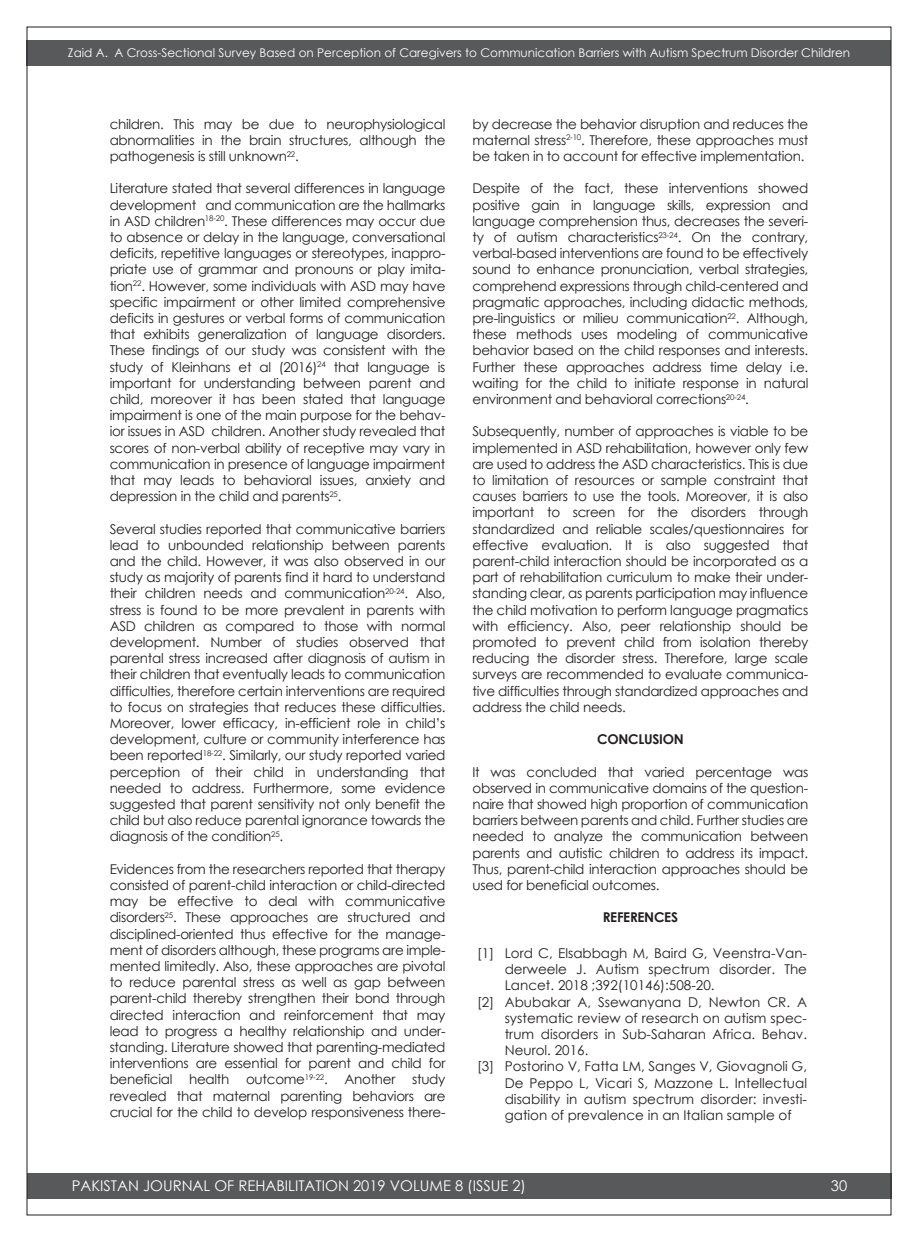
<style>
.page{position:relative;width:918px;height:1242px;background:#fff}
.page>*{position:absolute;margin:0;border:0;box-sizing:border-box;transform-origin:0 0}
.t1{font:14.7px "Century Gothic";color:#fff}
.t2{font:13.5px/16.2px "Century Gothic";letter-spacing:-.02em;color:#231f20;text-align:justify}
.t3{font:13.5px/16.2px "Century Gothic";color:#231f20}
.t4{font:700 13.5px "Century Gothic";letter-spacing:-.02em;color:#231f20}
.t5{font:12px "Century Gothic";color:#fff}
</style>
<div class="page">
<div style="left:27px;top:40px;width:864px;height:26px;background:#58595b"></div>
<div style="left:27px;top:1173px;width:864px;height:26px;background:#58595b"></div>
<p class="t5" style="left:68px;top:45px;width:784px">Zaid A. A Cross-Sectional Survey Based on Perception of Caregivers to Communication Barriers with Autism Spectrum Disorder Children</p>
<p class="t2" style="left:110px;top:115px;width:337px">children. This may be due to neurophysiological abnormalities in the brain structures, although the pathogenesis is still unknown<sup>22</sup>.</p>
<p class="t2" style="left:110px;top:180px;width:337px">Literature stated that several differences in language development and communication are the hallmarks in ASD children<sup>18-20</sup>. These differences may occur due to absence or delay in the language, conversational deficits, repetitive languages or stereotypes, inappro&shy;priate use of grammar and pronouns or play imita&shy;tion<sup>22</sup>. However, some individuals with ASD may have specific impairment or other limited comprehensive deficits in gestures or verbal forms of communication that exhibits generalization of language disorders.<br>These findings of our study was consistent with the study of Kleinhans et al (2016)<sup>24</sup> that language is important for understanding between parent and child, moreover it has been stated that language impairment is one of the main purpose for the behav&shy;ior issues in ASD children. Another study revealed that scores of non-verbal ability of receptive may vary in communication in presence of language impairment that may leads to behavioral issues, anxiety and depression in the child and parents<sup>25</sup>.</p>
<p class="t2" style="left:110px;top:520px;width:337px">Several studies reported that communicative barriers lead to unbounded relationship between parents and the child. However, it was also observed in our study as majority of parents find it hard to understand their children needs and communication<sup>20-24</sup>. Also, stress is found to be more prevalent in parents with ASD children as compared to those with normal development. Number of studies observed that parental stress increased after diagnosis of autism in their children that eventually leads to communication difficulties, therefore certain interventions are required to focus on strategies that reduces these difficulties.<br>Moreover, lower efficacy, in-efficient role in child’s development, culture or community interference has been reported<sup>18-22</sup>. Similarly, our study reported varied perception of their child in understanding that needed to address. Furthermore, some evidence suggested that parent sensitivity not only benefit the child but also reduce parental ignorance towards the diagnosis of the condition<sup>25</sup>.</p>
<p class="t2" style="left:110px;top:860px;width:337px">Evidences from the researchers reported that therapy consisted of parent-child interaction or child-directed may be effective to deal with communicative disorders<sup>25</sup>. These approaches are structured and disciplined-oriented thus effective for the manage&shy;ment of disorders although, these programs are imple&shy;mented limitedly. Also, these approaches are pivotal to reduce parental stress as well as gap between parent-child thereby strengthen their bond through directed interaction and reinforcement that may lead to progress a healthy relationship and under&shy;standing. Literature showed that parenting-mediated interventions are essential for parent and child for beneficial health outcome<sup>19-22</sup>. Another study revealed that maternal parenting behaviors are crucial for the child to develop responsiveness there-</p>
<p class="t2" style="left:472px;top:115px;width:337px">by decrease the behavior disruption and reduces the maternal stress<sup>2-10</sup>. Therefore, these approaches must be taken in to account for effective implementation.</p>
<p class="t2" style="left:472px;top:180px;width:337px">Despite of the fact, these interventions showed positive gain in language skills, expression and language comprehension thus, decreases the severi&shy;ty of autism characteristics<sup>23-24</sup>. On the contrary, verbal-based interventions are found to be effectively sound to enhance pronunciation, verbal strategies, comprehend expressions through child-centered and pragmatic approaches, including didactic methods, pre-linguistics or milieu communication<sup>22</sup>. Although, these methods uses modeling of communicative behavior based on the child responses and interests.<br>Further these approaches address time delay i.e. waiting for the child to initiate response in natural environment and behavioral corrections<sup>20-24</sup>.</p>
<p class="t2" style="left:473px;top:423px;width:337px">Subsequently, number of approaches is viable to be implemented in ASD rehabilitation, however only few are used to address the ASD characteristics. This is due to limitation of resources or sample constraint that causes barriers to use the tools. Moreover, it is also important to screen for the disorders through standardized and reliable scales/questionnaires for effective evaluation. It is also suggested that parent-child interaction should be incorporated as a part of rehabilitation curriculum to make their under&shy;standing clear, as parents participation may influence the child motivation to perform language pragmatics with efficiency. Also, peer relationship should be promoted to prevent child from isolation thereby reducing the disorder stress. Therefore, large scale surveys are recommended to evaluate communica&shy;tive difficulties through standardized approaches and address the child needs.</p>
<p class="t4" style="left:597px;top:731px;width:88px">CONCLUSION</p>
<p class="t2" style="left:473px;top:763px;width:337px">It was concluded that varied percentage was observed in communicative domains of the question&shy;naire that showed high proportion of communication barriers between parents and child. Further studies are needed to analyze the communication between parents and autistic children to address its impact.<br>Thus, parent-child interaction approaches should be used for beneficial outcomes.</p>
<p class="t4" style="left:603px;top:909px;width:77px">REFERENCES</p>
<p class="t2" style="left:477px;top:945px;width:18px">[1]</p>
<p class="t2" style="left:477px;top:993px;width:18px">[2]</p>
<p class="t2" style="left:477px;top:1058px;width:18px">[3]</p>
<p class="t3" style="left:505px;top:945px;width:304px">Lord C, Elsabbagh M, Baird G, Veenstra-Van&shy;derweele J. Autism spectrum disorder. The Lancet. 2018 ;392(10146):508-20.<br>Abubakar A, Ssewanyana D, Newton CR. A systematic review of research on autism spec&shy;trum disorders in Sub-Saharan Africa. Behav.<br>Neurol. 2016.<br>Postorino V, Fatta LM, Sanges V, Giovagnoli G, De Peppo L, Vicari S, Mazzone L. Intellectual disability in autism spectrum disorder: investi&shy;gation of prevalence in an Italian sample of</p>
<p class="t1" style="left:72px;top:1176px;width:456px">PAKISTAN JOURNAL OF REHABILITATION 2019 VOLUME 8 (ISSUE 2)</p>
<p class="t1" style="left:831px;top:1176px;width:18px">30</p>
</div>
